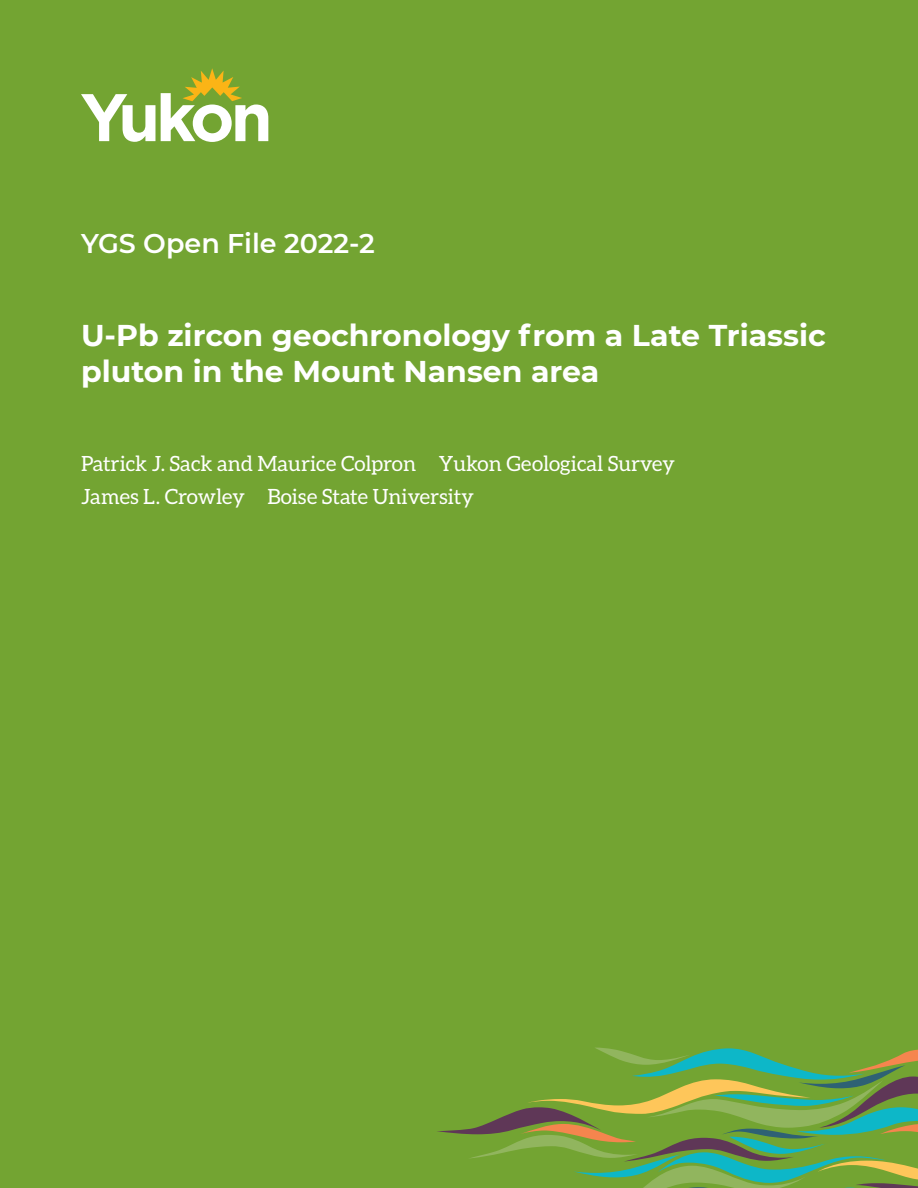
<style>
.page{position:relative;width:918px;height:1188px;background:#73a432}
.page>*{position:absolute;margin:0;border:0;box-sizing:border-box;transform-origin:0 0}
.t1{font:700 30px/36px "Montserrat";color:#fff}
.t2{font:600 27px "Montserrat";color:#fff}
.t3{font:21px/33px "Aleo";color:#fff}
</style>
<div class="page">
<svg style="left:81px;top:94px;width:74px;height:48px"></svg>
<svg style="left:161px;top:68px;width:107px;height:74px"></svg>
<svg style="left:437px;top:1048px;width:481px;height:140px"></svg>
<p class="t2" style="left:81px;top:225px;width:295px">YGS Open File 2022-2</p>
<h1 class="t1" style="left:81px;top:316px;width:746px">U-Pb zircon geochronology from a Late Triassic pluton in the Mount Nansen area</h1>
<p class="t3" style="left:81px;top:447px;width:596px">Patrick J. Sack and Maurice Colpron Yukon Geological Survey<br>James L. Crowley Boise State University</p>
</div>
